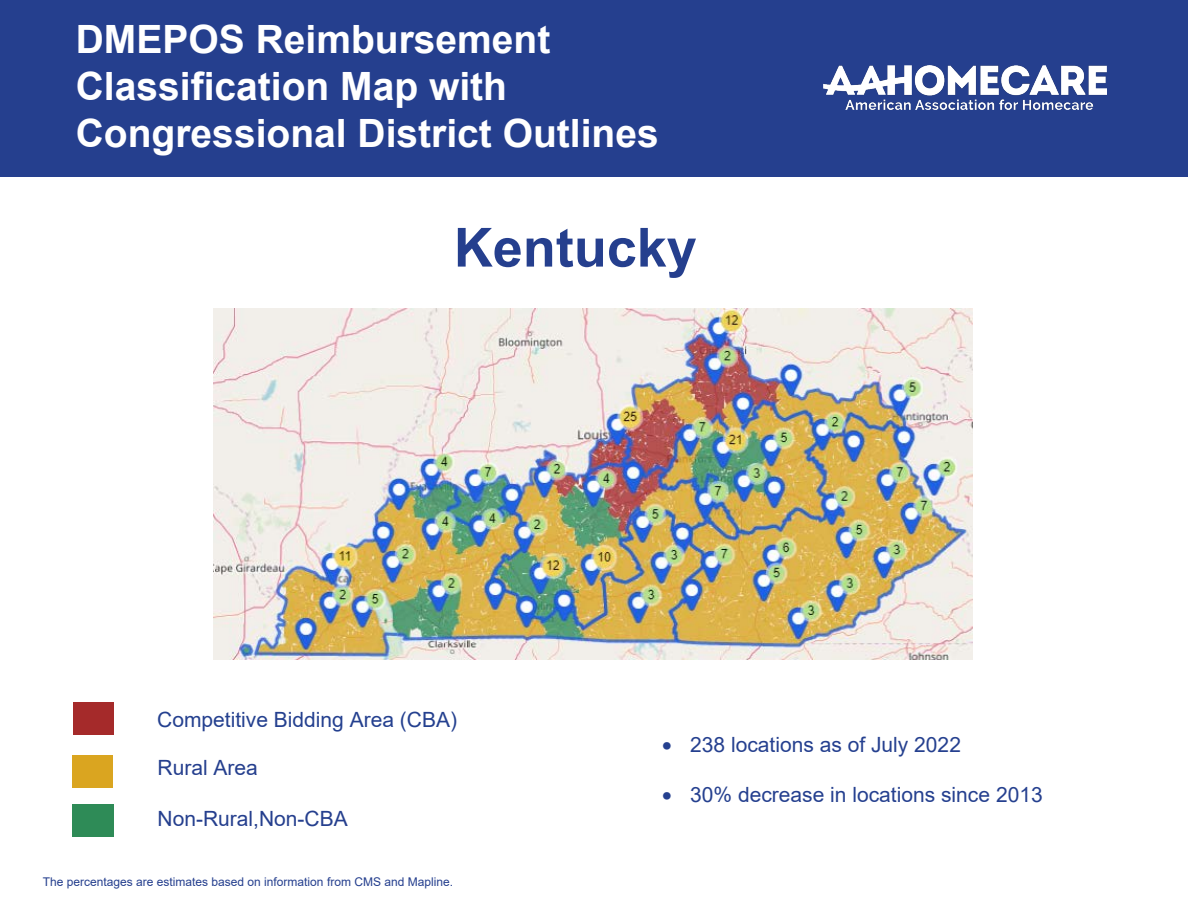
<style>
.page{position:relative;width:1188px;height:918px;background:#fff}
.page>*{position:absolute;margin:0;border:0;box-sizing:border-box;transform-origin:0 0}
.t1{font:700 54px "Arial";color:#253f8e}
.t2{font:700 39px/46.8px "Arial";color:#fff}
.t3{font:21px "Arial";color:#25408f}
.t4{font:21px "Arial";color:#24408f}
.t5{font:21px "Arial";color:#253f8e}
.t6{font:12px "Arial";color:#253f8e}
.s1{font-style:inherit}
</style>
<div class="page">
<div style="left:0;top:0;width:1188px;height:176px;background:#253f8e"></div>
<img style="left:823px;top:65px;width:284px;height:45px">
<img style="left:72px;top:755px;width:41px;height:32px">
<img style="left:73px;top:703px;width:41px;height:32px">
<img style="left:73px;top:804px;width:41px;height:33px">
<img style="left:214px;top:309px;width:759px;height:350px">
<p class="t2" style="left:76px;top:17px;width:584px">DMEPOS Reimbursement<br>Classification Map with<br>Congressional District Outli<span class="s1">nes</span></p>
<p class="t1" style="left:454px;top:210px;width:245px">Kentucky</p>
<p class="t4" style="left:157px;top:706px;width:301px">Competitive Bidding Area (CBA)</p>
<p class="t5" style="left:158px;top:753px;width:102px">Rural Area</p>
<p class="t5" style="left:158px;top:804px;width:192px"><span class="s1">Non-Rura</span>l,Non-CBA</p>
<p class="t6" style="left:43px;top:873px;width:412px">The percentages are estimates based on information from CMS and Mapline.</p>
<p class="t3" style="left:662px;top:730px;width:300px">• 238 locations as of July 2022</p>
<p class="t3" style="left:662px;top:780px;width:382px">• 30% decrease in locations since 2013</p>
</div>
